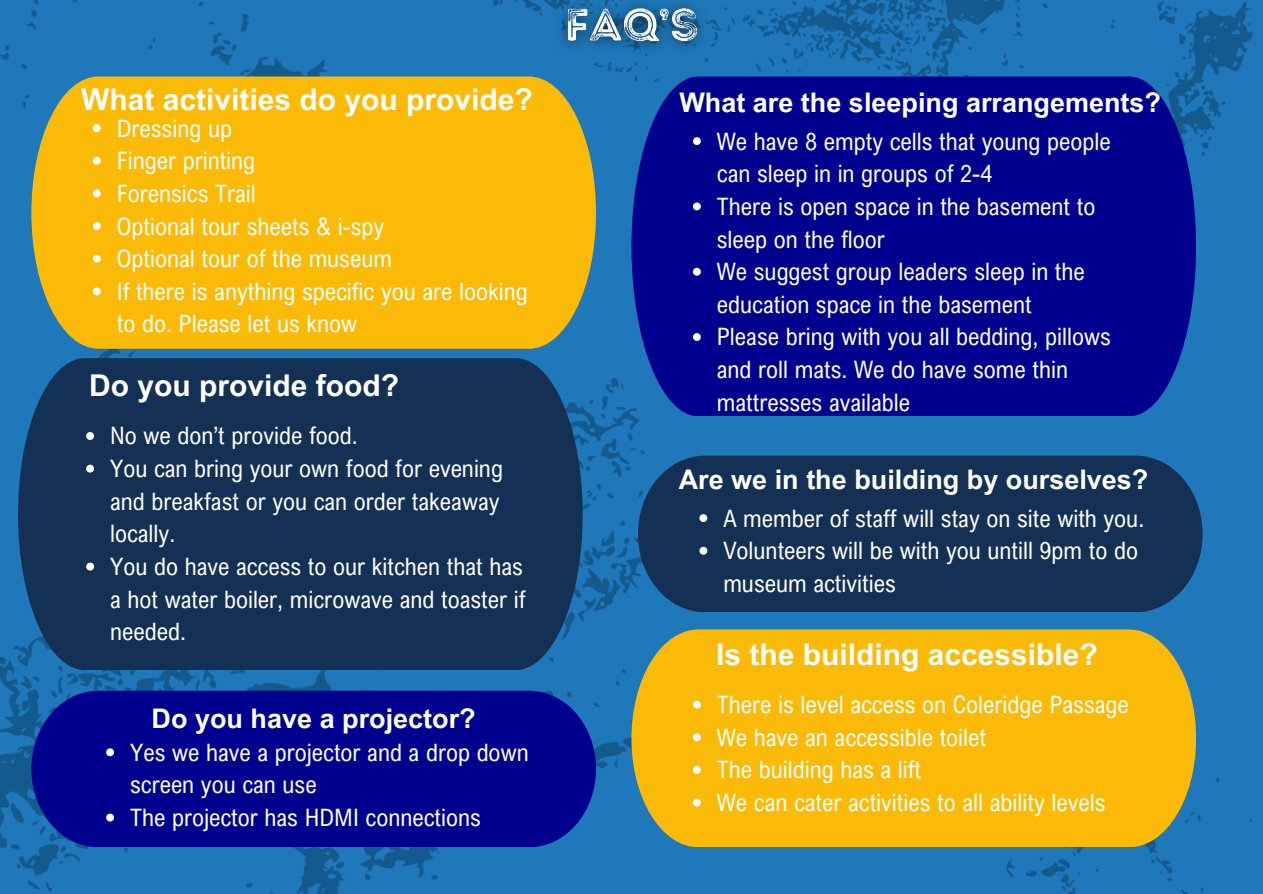
<style>
.page{position:relative;width:1263px;height:894px;background:#fff}
.page>*{position:absolute;margin:0;border:0;box-sizing:border-box;transform-origin:0 0}
.t1{font:700 30px "Arial MT Pro";color:#fff}
.t2{font:700 27px "Arial MT Pro";color:#fff}
.t3{font:24px/32.7px "Arial Nova Cond";color:#fff}
</style>
<div class="page">
<img style="left:0;top:0;width:1263px;height:893px">
<img style="left:548px;top:0;width:168px;height:64px">
<div style="left:31px;top:76px;width:565px;height:272px;background:#fbba07"></div>
<svg style="left:93px;top:124px;width:8px;height:8px"></svg>
<svg style="left:93px;top:157px;width:8px;height:8px"></svg>
<svg style="left:93px;top:189px;width:8px;height:8px"></svg>
<svg style="left:93px;top:222px;width:8px;height:8px"></svg>
<svg style="left:93px;top:255px;width:8px;height:7px"></svg>
<svg style="left:93px;top:287px;width:8px;height:8px"></svg>
<div style="left:631px;top:76px;width:565px;height:340px;background:#00008f"></div>
<svg style="left:693px;top:137px;width:8px;height:8px"></svg>
<svg style="left:693px;top:202px;width:8px;height:8px"></svg>
<svg style="left:693px;top:268px;width:8px;height:7px"></svg>
<svg style="left:693px;top:333px;width:8px;height:8px"></svg>
<div style="left:18px;top:358px;width:565px;height:312px;background:#143054"></div>
<svg style="left:86px;top:432px;width:8px;height:8px"></svg>
<svg style="left:86px;top:464px;width:8px;height:8px"></svg>
<svg style="left:86px;top:562px;width:8px;height:8px"></svg>
<div style="left:638px;top:455px;width:565px;height:157px;background:#143054"></div>
<svg style="left:699px;top:514px;width:8px;height:8px"></svg>
<svg style="left:699px;top:546px;width:8px;height:8px"></svg>
<div style="left:31px;top:690px;width:565px;height:157px;background:#00008f"></div>
<svg style="left:106px;top:748px;width:8px;height:8px"></svg>
<svg style="left:106px;top:813px;width:8px;height:8px"></svg>
<div style="left:631px;top:629px;width:565px;height:218px;background:#fbba07"></div>
<svg style="left:693px;top:700px;width:8px;height:8px"></svg>
<svg style="left:693px;top:733px;width:8px;height:8px"></svg>
<svg style="left:693px;top:765px;width:8px;height:8px"></svg>
<svg style="left:693px;top:798px;width:8px;height:8px"></svg>
<h2 class="t1" style="left:81px;top:88px;width:453px">What activities do you provide?</h2>
<p class="t3" style="left:117px;top:111px;width:117px">Dressing up</p>
<p class="t3" style="left:117px;top:144px;width:140px">Finger printing</p>
<p class="t3" style="left:117px;top:176px;width:140px">Forensics Trail</p>
<p class="t3" style="left:117px;top:209px;width:269px">Optional tour sheets &amp; i-spy</p>
<p class="t3" style="left:117px;top:242px;width:277px">Optional tour of the museum</p>
<p class="t3" style="left:117px;top:274px;width:412px">If there is anything specific you are looking to do. Please let us know</p>
<p class="t1" style="left:89px;top:374px;width:311px">Do you provide food?</p>
<p class="t3" style="left:110px;top:419px;width:249px">No we don’t provide food.</p>
<h2 class="t3" style="left:110px;top:451px;width:394px">You can bring your own food for evening and breakfast or you can order takeaway locally.</h2>
<p class="t3" style="left:110px;top:549px;width:417px;text-align:justify">You do have access to our kitchen that has a hot water boiler, microwave and toaster if needed.</p>
<h2 class="t2" style="left:152px;top:707px;width:326px">Do you have a projector?</h2>
<p class="t3" style="left:130px;top:735px;width:400px">Yes we have a projector and a drop down screen you can use</p>
<p class="t3" style="left:130px;top:800px;width:352px">The projector has HDMI connections</p>
<p class="t2" style="left:679px;top:93px;width:483px">What are the sleeping arrangements?</p>
<p class="t3" style="left:717px;top:124px;width:395px">We have 8 empty cells that young people can sleep in in groups of 2-4</p>
<p class="t3" style="left:717px;top:189px;width:380px">There is open space in the basement to sleep on the floor</p>
<h2 class="t3" style="left:717px;top:255px;width:369px">We suggest group leaders sleep in the education space in the basement</h2>
<h2 class="t3" style="left:717px;top:320px;width:396px">Please bring with you all bedding, pillows and roll mats. We do have some thin mattresses available</h2>
<p class="t2" style="left:679px;top:469px;width:471px">Are we in the building by ourselves?</p>
<p class="t3" style="left:723px;top:501px;width:422px">A member of staff will stay on site with you.</p>
<p class="t3" style="left:723px;top:533px;width:416px">Volunteers will be with you untill 9pm to do museum activities</p>
<h2 class="t1" style="left:716px;top:643px;width:383px">Is the building accessible?</h2>
<p class="t3" style="left:717px;top:687px;width:413px">There is level access on Coleridge Passage</p>
<p class="t3" style="left:717px;top:720px;width:271px">We have an accessible toilet</p>
<p class="t3" style="left:717px;top:752px;width:206px">The building has a lift</p>
<p class="t3" style="left:717px;top:785px;width:390px">We can cater activities to all ability levels</p>
</div>
